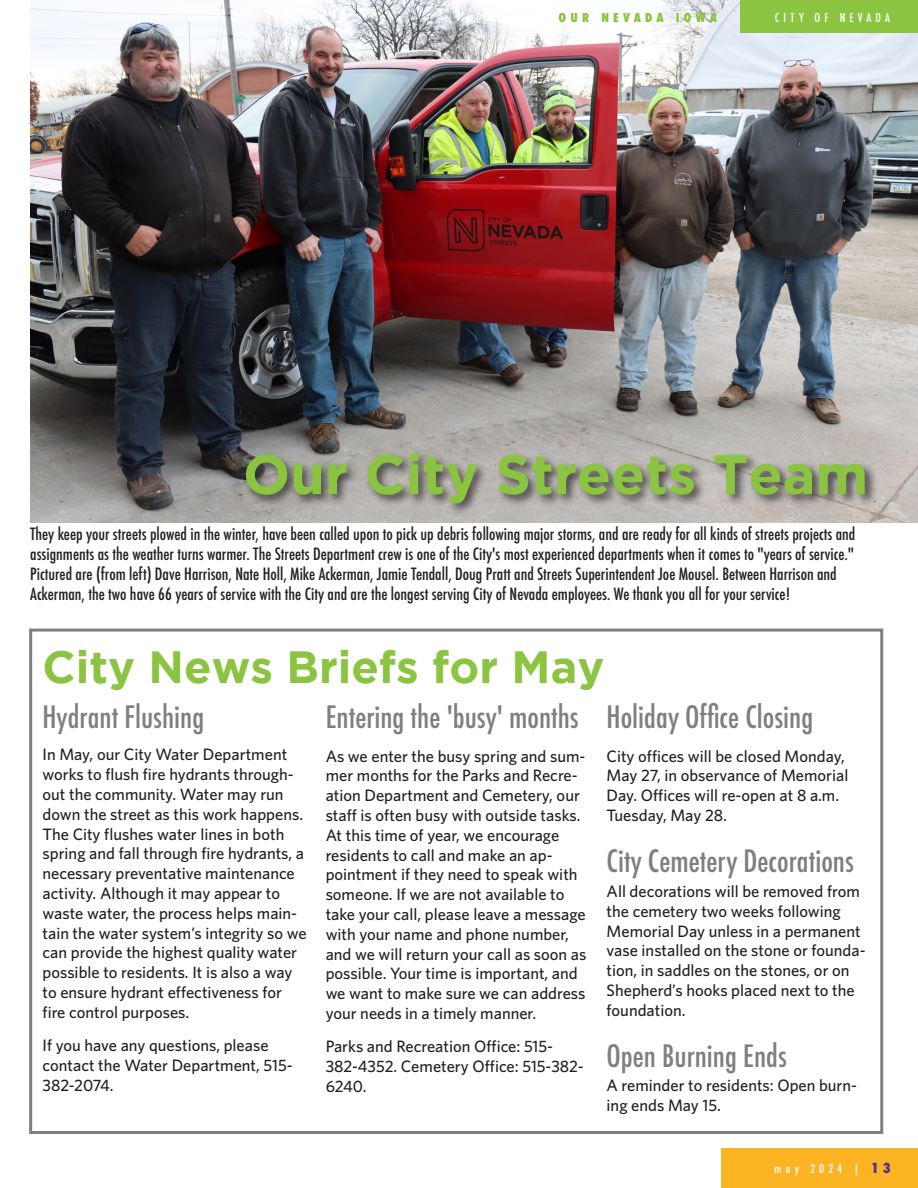
<style>
.page{position:relative;width:918px;height:1188px;background:#fff}
.page>*{position:absolute;margin:0;border:0;box-sizing:border-box;transform-origin:0 0}
.Headline{font:700 55.5px "Gotham";color:#8bc440}
.Headline-2{font:700 45px "Gotham";color:#8bc440}
.Event_Description_Header{font:500 condensed 30px "Futura";color:#807f7d}
.t1{font:500 16.5px/19.8px "Whitney";color:#231f20}
.Photo_Caption{font:500 condensed 16.5px/19.8px "Futura";color:#231f20}
.t2{font:500 condensed 12px "Futura";letter-spacing:.35em;color:#fff}
.t3{font:800 condensed 12px "Futura";letter-spacing:.35em;color:#8bc440}
.s1{font-weight:800;font-size:13.5px;color:#5b2e91}
</style>
<div class="page">
<div style="left:721px;top:1148px;width:197px;height:40px;background:#fcb423"></div>
<div style="left:29px;top:629px;width:854px;height:505px;border:3px solid #807f7d"></div>
<img style="left:30px;top:0;width:888px;height:523px">
<div style="left:740px;top:0;width:178px;height:32px;background:#8bc440"></div>
<div style="left:243px;top:450px;width:635px;height:66px;background:#231f20;opacity:.75"></div>
<p class="t3" style="left:559px;top:9px;width:160px">OUR NEVADA IOWA</p>
<p class="t2" style="left:775px;top:10px;width:117px">CITY OF NEVADA</p>
<p class="Headline" style="left:243px;top:442px;width:627px">Our City Streets Team</p>
<p class="Photo_Caption" style="left:30px;top:524px;width:827px">They keep your streets plowed in the winter, have been called upon to pick up debris following major storms, and are ready for all kinds of streets projects and assignments as the weather turns warmer. The Streets Department crew is one of the City's most experienced departments when it comes to "years of service." Pictured are (from left) Dave Harrison, Nate Holl, Mike Ackerman, Jamie Tendall, Doug Pratt and Streets Superintendent Joe Mousel. Between Harrison and Ackerman, the two have 66 years of service with the City and are the longest serving City of Nevada employees. We thank you all for your service!</p>
<p class="Headline-2" style="left:43px;top:641px;width:563px">City News Briefs for May</p>
<p class="Event_Description_Header" style="left:43px;top:698px;width:163px">Hydrant Flushing</p>
<p class="Event_Description_Header" style="left:326px;top:698px;width:255px">Entering the 'busy' months</p>
<p class="Event_Description_Header" style="left:607px;top:698px;width:208px">Holiday Office Closing</p>
<p class="t1" style="left:43px;top:744px;width:266px">In May, our City Water Department works to flush fire hydrants through&shy;out the community. Water may run down the street as this work happens.<br>The City flushes water lines in both spring and fall through fire hydrants, a necessary preventative maintenance activity. Although it may appear to waste water, the process helps main&shy;tain the water system’s integrity so we can provide the highest quality water possible to residents. It is also a way to ensure hydrant effectiveness for fire control purposes.</p>
<p class="t1" style="left:43px;top:1035px;width:252px">If you have any questions, please contact the Water Department, 515-<br>382-2074.</p>
<p class="t1" style="left:326px;top:745px;width:262px">As we enter the busy spring and sum&shy;mer months for the Parks and Recre&shy;ation Department and Cemetery, our staff is often busy with outside tasks.<br>At this time of year, we encourage residents to call and make an ap&shy;pointment if they need to speak with someone. If we are not available to take your call, please leave a message with your name and phone number, and we will return your call as soon as possible. Your time is important, and we want to make sure we can address your needs in a timely manner.</p>
<p class="t1" style="left:326px;top:1036px;width:259px">Parks and Recreation Office: 515-<br>382-4352. Cemetery Office: 515-382-<br>6240.</p>
<p class="t1" style="left:607px;top:745px;width:243px">City offices will be closed Monday,<br>May 27, in observance of Memorial<br>Day. Offices will re-open at 8 a.m.<br>Tuesday, May 28.</p>
<p class="Event_Description_Header" style="left:607px;top:842px;width:249px">City Cemetery Decorations</p>
<p class="t1" style="left:607px;top:881px;width:260px">All decorations will be removed from the cemetery two weeks following<br>Memorial Day unless in a permanent vase installed on the stone or founda&shy;tion, in saddles on the stones, or on<br>Shepherd’s hooks placed next to the foundation.</p>
<p class="Event_Description_Header" style="left:607px;top:1037px;width:182px">Open Burning Ends</p>
<p class="t1" style="left:607px;top:1075px;width:252px">A reminder to residents: Open burn&shy;ing ends May 15.</p>
<p class="t2" style="left:774px;top:1161px;width:118px">may 2024 | <span class="s1">13</span></p>
</div>
